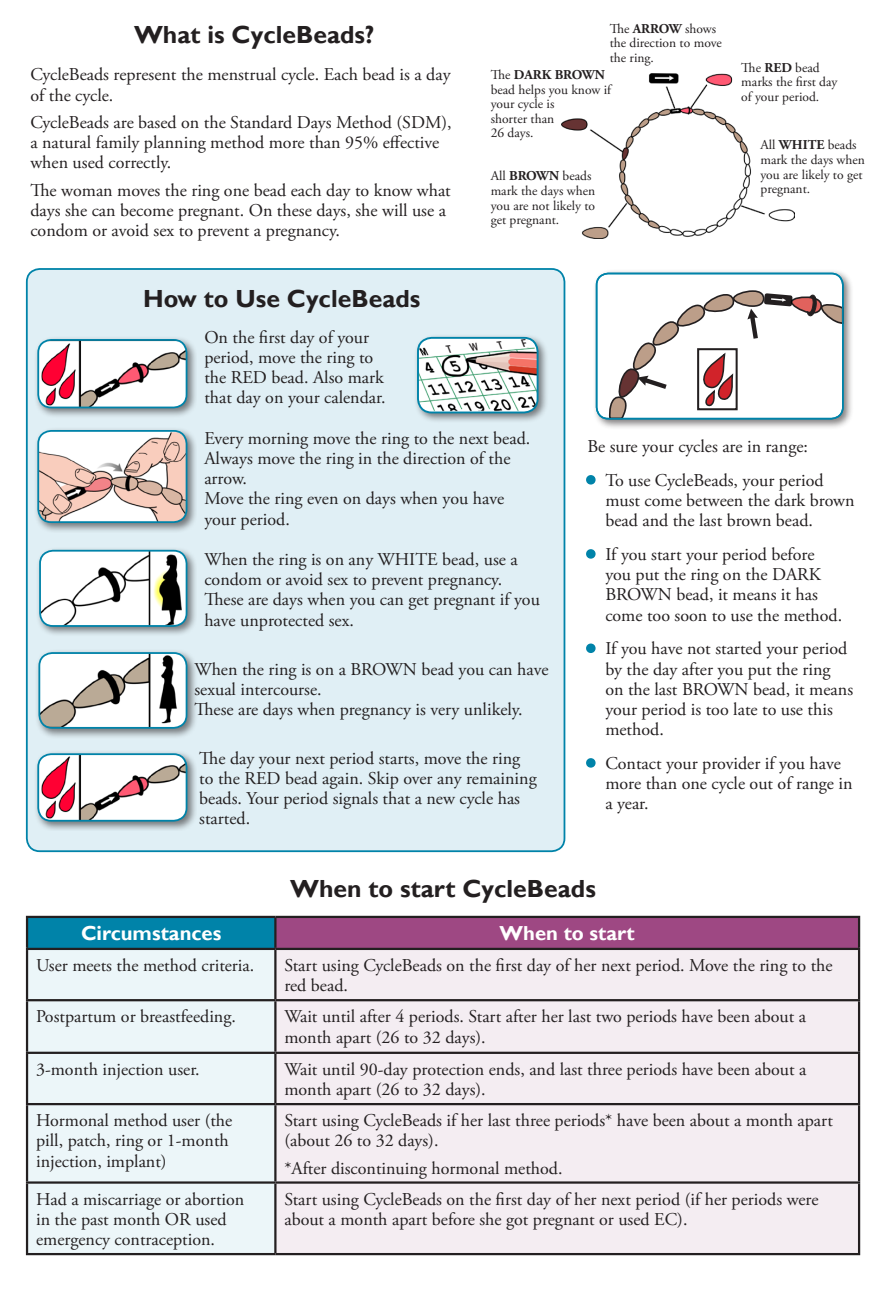
<style>
.page{position:relative;width:891px;height:1296px;background:#fff}
.page>*{position:absolute;margin:0;border:0;box-sizing:border-box;transform-origin:0 0}
.t1{font:700 24.75px "Gill Sans";color:#231f20}
.t2{font:700 20.25px "Gill Sans";color:#fff}
.t3{font:18px/20.2px "Adobe Garamond Pro";color:#231f20}
.t4{font:13.5px/14.6px "Adobe Garamond Pro";color:#231f20}
.s1{font-weight:700}
.s2{color:#0083a9}
</style>
<div class="page">
<div style="left:27px;top:917px;width:248px;height:32px;background:#0083a9"></div>
<div style="left:275px;top:917px;width:584px;height:32px;background:#9e4883"></div>
<div style="left:28px;top:950px;width:246px;height:303px;background:#ecf6f9"></div>
<div style="left:277px;top:950px;width:581px;height:303px;background:#f4edf2"></div>
<hr style="left:26px;top:950px;width:2px;height:49px;background:#231f20">
<hr style="left:274px;top:950px;width:3px;height:49px;background:#231f20">
<hr style="left:858px;top:950px;width:2px;height:49px;background:#231f20">
<hr style="left:26px;top:999px;width:249px;height:2px;background:#231f20">
<hr style="left:26px;top:1001px;width:2px;height:51px;background:#231f20">
<hr style="left:275px;top:999px;width:585px;height:2px;background:#231f20">
<hr style="left:274px;top:1001px;width:3px;height:51px;background:#231f20">
<hr style="left:858px;top:1001px;width:2px;height:51px;background:#231f20">
<hr style="left:26px;top:1052px;width:249px;height:2px;background:#231f20">
<hr style="left:26px;top:1054px;width:2px;height:49px;background:#231f20">
<hr style="left:275px;top:1052px;width:585px;height:2px;background:#231f20">
<hr style="left:274px;top:1054px;width:3px;height:49px;background:#231f20">
<hr style="left:858px;top:1054px;width:2px;height:49px;background:#231f20">
<hr style="left:26px;top:1103px;width:249px;height:2px;background:#231f20">
<hr style="left:26px;top:1105px;width:2px;height:76px;background:#231f20">
<hr style="left:275px;top:1103px;width:585px;height:2px;background:#231f20">
<hr style="left:274px;top:1105px;width:3px;height:76px;background:#231f20">
<hr style="left:858px;top:1105px;width:2px;height:76px;background:#231f20">
<hr style="left:26px;top:1181px;width:249px;height:3px;background:#231f20">
<hr style="left:26px;top:1184px;width:2px;height:69px;background:#231f20">
<hr style="left:275px;top:1181px;width:585px;height:3px;background:#231f20">
<hr style="left:274px;top:1184px;width:3px;height:69px;background:#231f20">
<hr style="left:858px;top:1184px;width:2px;height:69px;background:#231f20">
<hr style="left:26px;top:1253px;width:249px;height:2px;background:#231f20">
<hr style="left:275px;top:1253px;width:585px;height:2px;background:#231f20">
<hr style="left:26px;top:916px;width:249px;height:2px;background:#231f20">
<hr style="left:26px;top:918px;width:2px;height:30px;background:#231f20">
<hr style="left:275px;top:916px;width:585px;height:2px;background:#231f20">
<hr style="left:274px;top:918px;width:3px;height:30px;background:#231f20">
<hr style="left:858px;top:918px;width:2px;height:30px;background:#231f20">
<hr style="left:26px;top:948px;width:249px;height:2px;background:#231f20">
<hr style="left:275px;top:948px;width:585px;height:2px;background:#231f20">
<div style="left:586px;top:475px;width:10px;height:10px;border:4px solid #0083a9;border-radius:50%"></div>
<div style="left:586px;top:549px;width:10px;height:10px;border:4px solid #0083a9;border-radius:50%"></div>
<div style="left:586px;top:644px;width:10px;height:9px;border:4px solid #0083a9;border-radius:50%"></div>
<div style="left:586px;top:758px;width:10px;height:10px;border:4px solid #0083a9;border-radius:50%"></div>
<div style="left:592px;top:269px;width:262px;height:160px;background:#231f20;opacity:.57"></div>
<div style="left:597px;top:274px;width:246px;height:145px;background:#fff;border-radius:12px"></div>
<img style="left:562px;top:73px;width:232px;height:165px">
<div style="left:27px;top:269px;width:537px;height:582px;background:#e0eff5;border-radius:13px"></div>
<div style="left:26px;top:268px;width:539px;height:584px;border:2px solid #0083a9;border-radius:13px"></div>
<div style="left:34px;top:335px;width:163px;height:84px;background:#231f20;opacity:.57"></div>
<img style="left:38px;top:340px;width:149px;height:67px">
<div style="left:37px;top:339px;width:150px;height:69px;border:2px solid #0083a9;border-radius:13px"></div>
<div style="left:413px;top:333px;width:136px;height:91px;background:#231f20;opacity:.57"></div>
<img style="left:418px;top:338px;width:120px;height:74px">
<div style="left:417px;top:337px;width:122px;height:76px;border:2px solid #0083a9;border-radius:14px"></div>
<div style="left:34px;top:426px;width:163px;height:107px;background:#231f20;opacity:.57"></div>
<img style="left:38px;top:431px;width:149px;height:91px">
<div style="left:37px;top:430px;width:150px;height:93px;border:2px solid #0083a9;border-radius:13px"></div>
<div style="left:35px;top:546px;width:162px;height:91px;background:#231f20;opacity:.57"></div>
<img style="left:40px;top:551px;width:147px;height:75px">
<div style="left:39px;top:550px;width:148px;height:77px;border:2px solid #0083a9;border-radius:13px"></div>
<div style="left:35px;top:648px;width:163px;height:91px;background:#231f20;opacity:.57"></div>
<img style="left:39px;top:653px;width:148px;height:75px">
<div style="left:38px;top:652px;width:149px;height:77px;border:2px solid #0083a9;border-radius:13px"></div>
<div style="left:34px;top:750px;width:163px;height:81px;background:#231f20;opacity:.57"></div>
<img style="left:38px;top:754px;width:149px;height:67px">
<div style="left:37px;top:753px;width:150px;height:69px;border:2px solid #0083a9;border-radius:13px"></div>
<svg style="left:608px;top:289px;width:237px;height:131px"></svg>
<div style="left:596px;top:273px;width:248px;height:146px;border:2px solid #0083a9;border-radius:12px"></div>
<svg style="left:440px;top:339px;width:92px;height:15px"></svg>
<p class="t1" style="left:134px;top:20px;width:242px">What is CycleBeads?</p>
<p class="t3" style="left:30px;top:65px;width:422px">CycleBeads represent the menstrual cycle. Each bead is a day of the cycle.</p>
<p class="t3" style="left:30px;top:113px;width:423px">CycleBeads are based on the Standard Days Method (SDM), a natural family planning method more than 95% effective when used correctly.</p>
<p class="t3" style="left:30px;top:180px;width:422px">The woman moves the ring one bead each day to know what days she can become pregnant. On these days, she will use a condom or avoid sex to prevent a pregnancy.</p>
<p class="t1" style="left:143px;top:284px;width:279px">How to Use CycleBeads</p>
<p class="t4" style="left:610px;top:22px;width:114px">The <span class="s1">ARROW</span> shows the direction to move the ring.</p>
<p class="t4" style="left:491px;top:68px;width:122px">The <span class="s1">DARK BROWN </span>bead helps you know if your cycle is<br>shorter than<br>26 days.</p>
<p class="t4" style="left:491px;top:169px;width:106px">All <span class="s1">BROWN</span> beads mark the days when you are not likely to get pregnant.</p>
<p class="t4" style="left:741px;top:61px;width:98px">The <span class="s1">RED</span> bead marks the first day of your period.</p>
<p class="t4" style="left:760px;top:138px;width:106px">All <span class="s1">WHITE</span> beads mark the days when you are likely to get pregnant.</p>
<p class="t3" style="left:204px;top:327px;width:183px">On the first day of your period, move the ring to the RED bead. Also mark that day on your calendar.</p>
<p class="t3" style="left:204px;top:428px;width:327px">Every morning move the ring to the next bead.<br>Always move the ring in the direction of the arrow.<br>Move the ring even on days when you have your period.</p>
<p class="t3" style="left:204px;top:550px;width:337px">When the ring is on any WHITE bead, use a condom or avoid sex to prevent pregnancy.<br>These are days when you can get pregnant if you have unprotected sex.</p>
<p class="t3" style="left:194px;top:659px;width:356px">When the ring is on a BROWN bead you can have sexual intercourse.<br>These are days when pregnancy is very unlikely.</p>
<p class="t3" style="left:199px;top:748px;width:339px">The day your next period starts, move the ring to the RED bead again. Skip over any remaining beads. Your period signals that a new cycle has started.</p>
<p class="t3" style="left:587px;top:437px;width:222px">Be sure your cycles are in range:</p>
<p class="t3" style="left:605px;top:471px;width:251px;text-indent:-18px"><span class="s2">•</span> To use CycleBeads, your period must come between the dark brown bead and the last brown bead.</p>
<p class="t3" style="left:605px;top:545px;width:238px;text-indent:-18px"><span class="s2">•</span> If you start your period before you put the ring on the DARK<br>BROWN bead, it means it has come too soon to use the method.</p>
<p class="t3" style="left:605px;top:639px;width:249px;text-indent:-18px"><span class="s2">•</span> If you have not started your period by the day after you put the ring on the last BROWN bead, it means your period is too late to use this method.</p>
<p class="t3" style="left:605px;top:754px;width:249px;text-indent:-18px"><span class="s2">•</span> Contact your provider if you have more than one cycle out of range in a year.</p>
<p class="t1" style="left:290px;top:874px;width:307px">When to start CycleBeads</p>
<p class="t2" style="left:81px;top:921px;width:142px">Circumstances</p>
<p class="t2" style="left:500px;top:921px;width:137px">When to start</p>
<p class="t3" style="left:36px;top:956px;width:220px">User meets the method criteria.</p>
<p class="t3" style="left:284px;top:956px;width:550px">Start using CycleBeads on the first day of her next period. Move the ring to the red bead.</p>
<p class="t3" style="left:36px;top:1007px;width:201px">Postpartum or breastfeeding.</p>
<p class="t3" style="left:284px;top:1007px;width:523px">Wait until after 4 periods. Start after her last two periods have been about a month apart (26 to 32 days).</p>
<p class="t3" style="left:36px;top:1060px;width:165px">3-month injection user.</p>
<p class="t3" style="left:284px;top:1060px;width:523px">Wait until 90-day protection ends, and last three periods have been about a month apart (26 to 32 days).</p>
<p class="t3" style="left:36px;top:1111px;width:198px">Hormonal method user (the pill, patch, ring or 1-month injection, implant)</p>
<p class="t3" style="left:284px;top:1111px;width:550px">Start using CycleBeads if her last three periods* have been about a month apart (about 26 to 32 days).</p>
<p class="t3" style="left:284px;top:1158px;width:280px">*After discontinuing hormonal method.</p>
<p class="t3" style="left:36px;top:1189px;width:210px">Had a miscarriage or abortion in the past month OR used emergency contraception.</p>
<p class="t3" style="left:284px;top:1189px;width:536px">Start using CycleBeads on the first day of her next period (if her periods were about a month apart before she got pregnant or used EC).</p>
</div>
